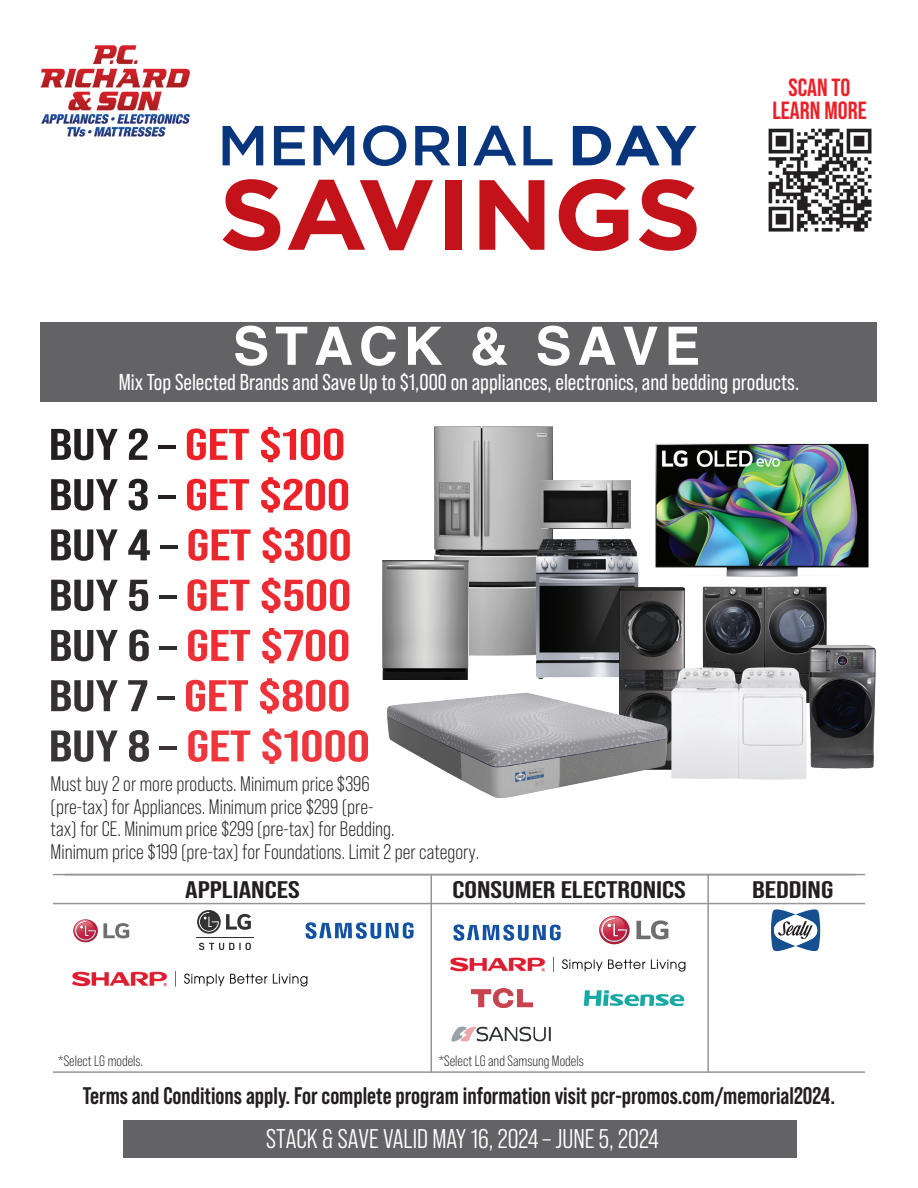
<style>
.page{position:relative;width:918px;height:1188px;background:#fff}
.page>*{position:absolute;margin:0;border:0;box-sizing:border-box;transform-origin:0 0}
.t1{font:700 52.95px "Helvetica";letter-spacing:.11em;color:#fff}
.t2{font:700 44.25px/50.2px "Bebas Neue Pro";color:#ec2128;scale:1.31 1}
.t3{font:27px "Bebas Neue Pro Middle";color:#fff}
.t4{font:700 24.9px/23.2px "Bebas Neue Pro";color:#ec2128;text-align:center}
.t5{font:700 24px "Bebas Neue Pro";color:#231f20}
.t6{font:700 24px "Bebas Neue Pro";color:#231f20;scale:1.31 1}
.t7{font:22.95px "Bebas Neue Pro";color:#fff}
.t8{font:21px/22.5px "Bebas Neue Pro";color:#231f20}
.t9{font:15px "Bebas Neue Pro";color:#231f20}
.s1{color:#231f20}
</style>
<div class="page">
<div style="left:40px;top:322px;width:838px;height:80px;background:#636366"></div>
<svg style="left:771px;top:909px;width:49px;height:42px"></svg>
<div style="left:123px;top:1121px;width:674px;height:37px;background:#636366"></div>
<svg style="left:73px;top:919px;width:56px;height:23px"></svg>
<img style="left:434px;top:427px;width:119px;height:229px">
<img style="left:382px;top:560px;width:87px;height:120px">
<img style="left:542px;top:481px;width:89px;height:47px">
<img style="left:536px;top:539px;width:103px;height:140px">
<img style="left:702px;top:587px;width:125px;height:116px">
<img style="left:620px;top:587px;width:65px;height:183px">
<img style="left:671px;top:667px;width:135px;height:113px">
<img style="left:809px;top:645px;width:67px;height:124px">
<img style="left:387px;top:693px;width:281px;height:105px">
<hr style="left:430px;top:874px;width:2px;height:199px;background:#939598">
<hr style="left:707px;top:874px;width:2px;height:199px;background:#939598">
<hr style="left:53px;top:903px;width:812px;height:1px;background:#939598">
<hr style="left:53px;top:874px;width:812px;height:1px;background:#939598">
<img style="left:305px;top:922px;width:109px;height:17px">
<hr style="left:53px;top:1071px;width:812px;height:2px;background:#939598">
<img style="left:655px;top:443px;width:214px;height:134px">
<img style="left:768px;top:128px;width:104px;height:104px">
<img style="left:450px;top:956px;width:236px;height:16px">
<img style="left:472px;top:988px;width:60px;height:20px">
<svg style="left:584px;top:990px;width:100px;height:16px"></svg>
<img style="left:453px;top:924px;width:108px;height:17px">
<svg style="left:636px;top:920px;width:32px;height:19px"></svg>
<svg style="left:599px;top:916px;width:31px;height:28px"></svg>
<img style="left:451px;top:1026px;width:99px;height:16px">
<svg style="left:199px;top:943px;width:52px;height:7px"></svg>
<hr style="left:196px;top:937px;width:58px;height:1px;background:#323332">
<svg style="left:197px;top:910px;width:54px;height:24px"></svg>
<img style="left:40px;top:46px;width:150px;height:90px">
<svg style="left:223px;top:126px;width:40px;height:39px"></svg>
<svg style="left:274px;top:126px;width:31px;height:39px"></svg>
<svg style="left:314px;top:126px;width:40px;height:39px"></svg>
<svg style="left:363px;top:125px;width:43px;height:41px"></svg>
<svg style="left:415px;top:126px;width:35px;height:39px"></svg>
<div style="left:458px;top:126px;width:8px;height:39px;background:#08357c"></div>
<svg style="left:473px;top:126px;width:43px;height:39px"></svg>
<svg style="left:523px;top:126px;width:29px;height:39px"></svg>
<svg style="left:573px;top:126px;width:124px;height:39px"></svg>
<svg style="left:223px;top:179px;width:57px;height:72px"></svg>
<svg style="left:288px;top:180px;width:145px;height:70px"></svg>
<div style="left:445px;top:180px;width:16px;height:70px;background:#c4121a"></div>
<svg style="left:479px;top:180px;width:65px;height:70px"></svg>
<svg style="left:559px;top:179px;width:69px;height:72px"></svg>
<svg style="left:639px;top:179px;width:58px;height:72px"></svg>
<img style="left:72px;top:971px;width:236px;height:16px">
<p class="t4" style="left:772px;top:75px;width:96px">SCAN TO<br>LEARN MORE</p>
<h1 class="t1" style="left:233px;top:314px;width:469px">STACK &amp; SAVE</h1>
<p class="t7" style="left:119px;top:369px;width:682px">Mix Top Selected Brands and Save Up to $1,000 on appliances, electronics, and bedding products.</p>
<h2 class="t2" style="left:49px;top:419px;width:247px"><span class="s1">BUY 2 –</span> GET $100<br><span class="s1">BUY 3 –</span> GET $200<br><span class="s1">BUY 4 –</span> GET $300<br><span class="s1">BUY 5 –</span> GET $500<br><span class="s1">BUY 6 –</span> GET $700<br><span class="s1">BUY 7 –</span> GET $800<br><span class="s1">BUY 8 –</span> GET $1000</h2>
<p class="t8" style="left:51px;top:773px;width:430px">Must buy 2 or more products. Minimum price $396<br>(pre-tax) for Appliances. Minimum price $299 (pre-<br>tax) for CE. Minimum price $299 (pre-tax) for Bedding.<br>Minimum price $199 (pre-tax) for Foundations. Limit 2 per category.</p>
<p class="t6" style="left:185px;top:876px;width:89px">APPLIANCES</p>
<p class="t6" style="left:452px;top:876px;width:180px">CONSUMER ELECTRONICS</p>
<p class="t6" style="left:752px;top:876px;width:64px">BEDDING</p>
<p class="t9" style="left:58px;top:1053px;width:87px">*Select LG models.</p>
<p class="t9" style="left:438px;top:1053px;width:147px">*Select LG and Samsung Models</p>
<p class="t5" style="left:83px;top:1082px;width:754px">Terms and Conditions apply. For complete program information visit pcr-promos.com/memorial2024.</p>
<p class="t3" style="left:266px;top:1124px;width:394px">STACK &amp; SAVE VALID MAY 16, 2024 – JUNE 5, 2024</p>
</div>
